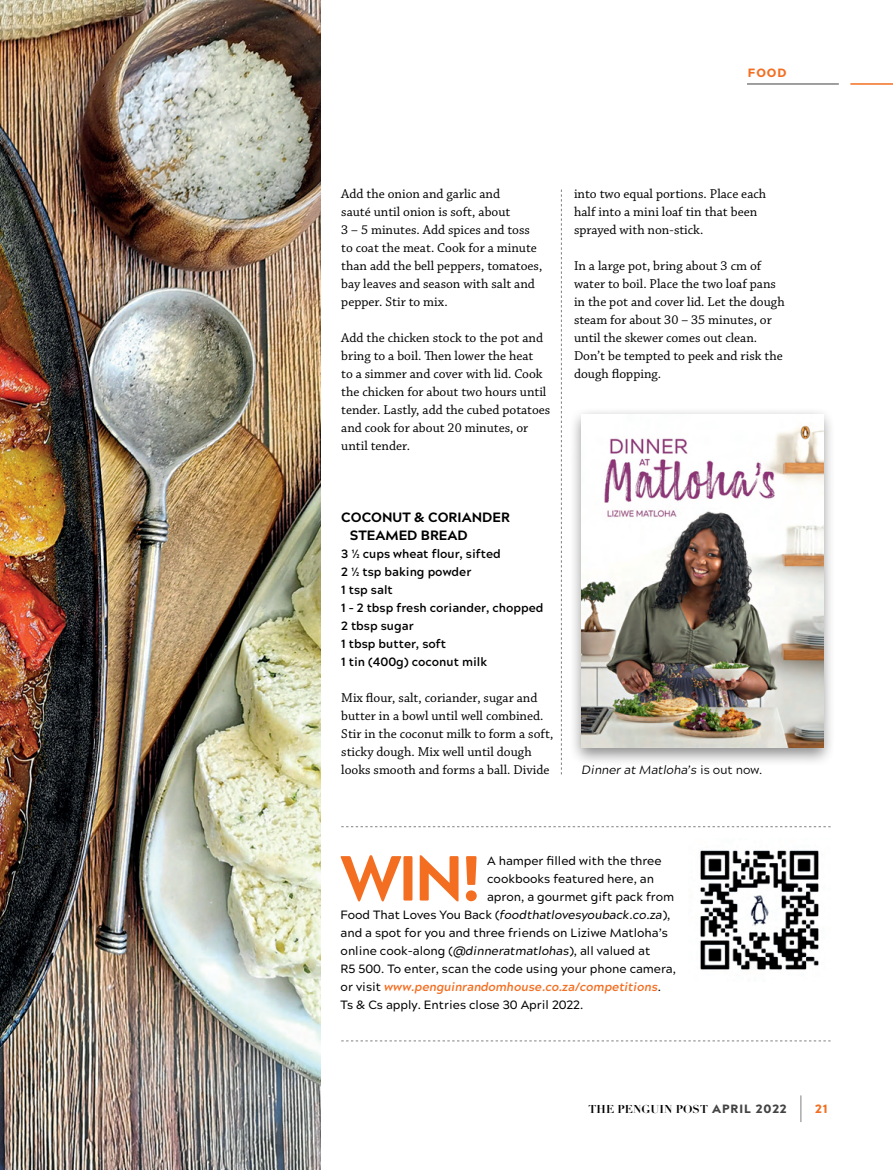
<style>
.page{position:relative;width:893px;height:1170px;background:#fff}
.page>*{position:absolute;margin:0;border:0;box-sizing:border-box;transform-origin:0 0}
.t1{font:800 63.45px "Acherus Grotesque";color:#f36e21}
.t2{font:13.5px/18px "Chaparral Pro";color:#000}
.t3{font:800 13.5px/18px "Acherus Grotesque";color:#000}
.t4{font:500 12px "Acherus Grotesque";color:#000}
.t5{font:700 12px/18px "Acherus Grotesque";color:#000}
.t6{font:italic 500 12px "Acherus Grotesque";color:#000}
.t7{font:italic 700 12px "Acherus Grotesque";color:#f36e21}
.t8{font:italic 12px "Acherus Grotesque";color:#000}
.t9{font:900 12px "Acherus Grotesque";letter-spacing:.08em;color:#f36e21}
.t10{font:700 11.25px "Didot LH";letter-spacing:.01em;color:#000}
.s1{font-style:normal}
.s2{font-style:italic}
.s3{font-weight:500;font-style:normal;color:#000}
.s4{font-family:"Acherus Grotesque";font-weight:900;font-size:12px;color:#434343}
</style>
<div class="page">
<img style="left:0;top:0;width:320px;height:1169px">
<div style="left:568px;top:407px;width:268px;height:359px;background:#000;opacity:.45"></div>
<img style="left:582px;top:414px;width:241px;height:333px">
<svg style="left:800px;top:1095px;width:1px;height:26px"></svg>
<hr style="left:747px;top:84px;width:92px;height:1px;background:#808080">
<hr style="left:850px;top:84px;width:43px;height:1px;background:#f36e21">
<img style="left:700px;top:850px;width:119px;height:120px">
<svg style="left:561px;top:189px;width:1px;height:585px"></svg>
<svg style="left:341px;top:826px;width:490px;height:1px"></svg>
<svg style="left:341px;top:1040px;width:490px;height:1px"></svg>
<p class="t9" style="left:748px;top:62px;width:40px">FOOD</p>
<p class="t2" style="left:341px;top:185px;width:203px">Add the onion and garlic and<br>sauté until onion is soft, about<br>3 – 5 minutes. Add spices and toss to coat the meat. Cook for a minute than add the bell peppers, tomatoes, bay leaves and season with salt and pepper. Stir to mix.</p>
<p class="t2" style="left:341px;top:329px;width:211px">Add the chicken stock to the pot and bring to a boil. Then lower the heat<br>to a simmer and cover with lid. Cook the chicken for about two hours until tender. Lastly, add the cubed potatoes and cook for about 20 minutes, or until tender.</p>
<p class="t2" style="left:574px;top:185px;width:194px">into two equal portions. Place each half into a mini loaf tin that been sprayed with non-stick.</p>
<p class="t2" style="left:574px;top:257px;width:212px">In a large pot, bring about 3 cm of water to boil. Place the two loaf pans in the pot and cover lid. Let the dough steam for about 30 – 35 minutes, or until the skewer comes out clean.<br>Don’t be tempted to peek and risk the dough flopping.</p>
<p class="t3" style="left:350px;top:508px;width:162px;text-indent:-9px">COCONUT &amp; CORIANDER<br>STEAMED BREAD</p>
<p class="t5" style="left:341px;top:544px;width:204px">3 ½ cups wheat flour, sifted<br>2 ½ tsp baking powder<br>1 tsp salt<br>1 – 2 tbsp fresh coriander, chopped<br>2 tbsp sugar<br>1 tbsp butter, soft<br>1 tin (400g) coconut milk</p>
<p class="t2" style="left:341px;top:689px;width:214px">Mix flour, salt, coriander, sugar and butter in a bowl until well combined.<br>Stir in the coconut milk to form a soft, sticky dough. Mix well until dough looks smooth and forms a ball. Divide</p>
<p class="t8" style="left:582px;top:760px;width:182px">Dinner at Matloha’s <span class="s1">is out now.</span></p>
<h1 class="t1" style="left:340px;top:823px;width:143px">WIN!</h1>
<p class="t4" style="left:487px;top:850px;width:176px">A hamper filled with the three</p>
<p class="t4" style="left:487px;top:868px;width:168px">cookbooks featured here, an</p>
<p class="t4" style="left:487px;top:886px;width:189px">apron, a gourmet gift pack from</p>
<p class="t6" style="left:341px;top:904px;width:331px"><span class="s1">Food That Loves You Back (</span>foodthatlovesyouback.co.za<span class="s1">),</span></p>
<p class="t4" style="left:341px;top:922px;width:329px">and a spot for you and three friends on Liziwe Matloha’s</p>
<p class="t4" style="left:341px;top:940px;width:311px">online cook-along (<span class="s2">@dinneratmatlohas</span>), all valued at</p>
<p class="t4" style="left:341px;top:958px;width:337px">R5 500. To enter, scan the code using your phone camera,</p>
<p class="t7" style="left:341px;top:976px;width:322px"><span class="s3">or visit</span> www.penguinrandomhouse.co.za/competitions<span class="s3">.</span></p>
<p class="t4" style="left:341px;top:994px;width:244px">Ts &amp; Cs apply. Entries close 30 April 2022.</p>
<p class="t10" style="left:589px;top:1101px;width:200px">THE PENGUIN POST <span class="s4">APRIL 2022</span></p>
<p class="t9" style="left:815px;top:1098px;width:14px">21</p>
</div>
